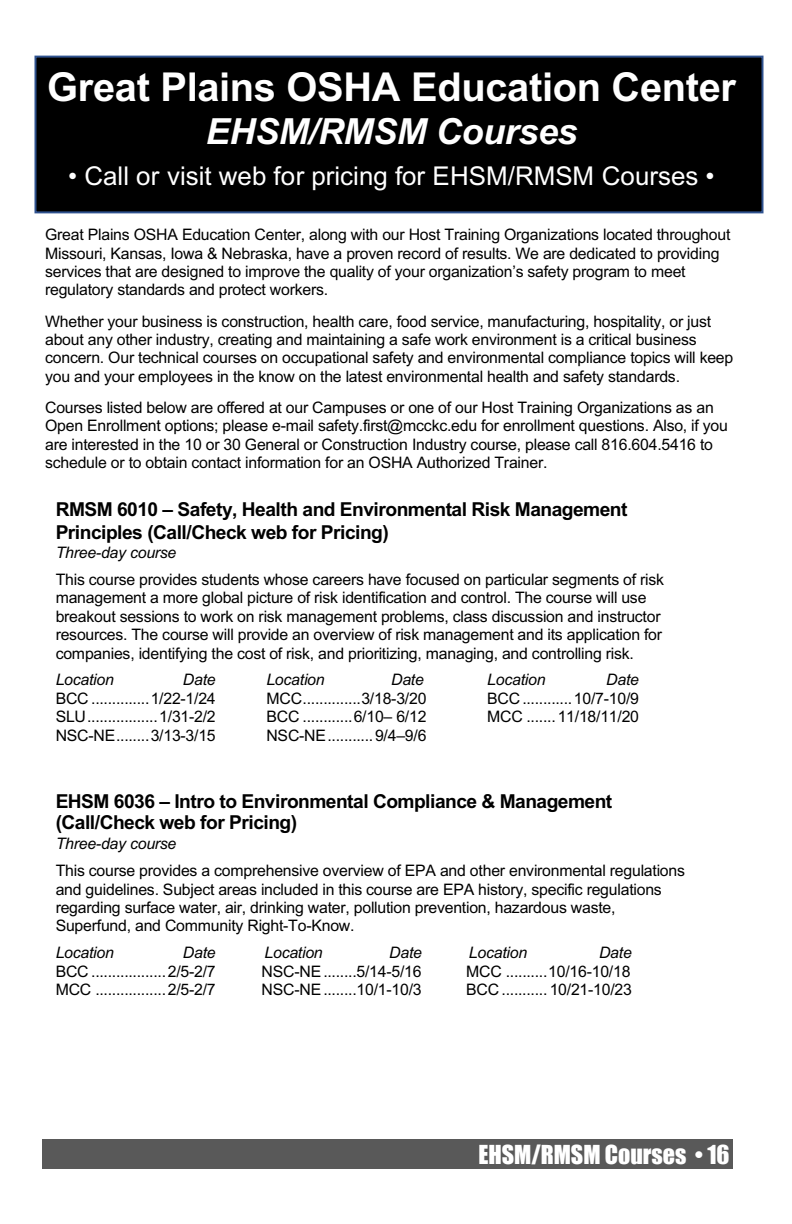
<style>
.page{position:relative;width:792px;height:1224px;background:#fff}
.page>*{position:absolute;margin:0;border:0;box-sizing:border-box;transform-origin:0 0}
.t1{font:700 39.8px "Arial";letter-spacing:-.01em;color:#fff}
.t2{font:italic 700 36px "Arial";letter-spacing:-.01em;color:#fff}
.t3{font:26px "Arial";color:#fff}
.t4{font:24px "Impact";color:#fff}
.t5{font:700 19.2px/22px "Arial";letter-spacing:-.025em;color:#000}
.t6{font:15.8px/18.4px "Arial";letter-spacing:-.015em;color:#000}
.t7{font:italic 15.8px "Arial";letter-spacing:-.015em;color:#000}
</style>
<div class="page">
<div style="left:42px;top:1140px;width:690px;height:29px;background:#595959"></div>
<div style="left:36px;top:57px;width:726px;height:155px;background:#000"></div>
<div style="left:34px;top:56px;width:730px;height:157px;border:2px solid #2f528f"></div>
<h1 class="t1" style="left:47px;top:65px;width:690px">Great Plains OSHA Education Center</h1>
<h2 class="t2" style="left:206px;top:111px;width:373px">EHSM/RMSM Courses</h2>
<h3 class="t3" style="left:68px;top:162px;width:648px">• Call or visit web for pricing for EHSM/RMSM Courses •</h3>
<p class="t6" style="left:45px;top:225px;width:687px">Great Plains OSHA Education Center, along with our Host Training Organizations located throughout Missouri, Kansas, Iowa &amp; Nebraska, have a proven record of results. We are dedicated to providing services that are designed to improve the quality of your organization’s safety program to meet regulatory standards and protect workers.</p>
<p class="t6" style="left:45px;top:312px;width:690px">Whether your business is construction, health care, food service, manufacturing, hospitality, or just about any other industry, creating and maintaining a safe work environment is a critical business concern. Our technical courses on occupational safety and environmental compliance topics will keep you and your employees in the know on the latest environmental health and safety standards.</p>
<p class="t6" style="left:45px;top:398px;width:684px">Courses listed below are offered at our Campuses or one of our Host Training Organizations as an Open Enrollment options; please e-mail safety.first@mcckc.edu for enrollment questions. Also, if you are interested in the 10 or 30 General or Construction Industry course, please call 816.604.5416 to schedule or to obtain contact information for an OSHA Authorized Trainer.</p>
<p class="t5" style="left:56px;top:499px;width:573px">RMSM 6010 – Safety, Health and Environmental Risk Management<br>Principles (Call/Check web for Pricing)</p>
<p class="t7" style="left:56px;top:543px;width:122px">Three-day course</p>
<p class="t6" style="left:56px;top:570px;width:610px">This course provides students whose careers have focused on particular segments of risk management a more global picture of risk identification and control. The course will use breakout sessions to work on risk management problems, class discussion and instructor resources. The course will provide an overview of risk management and its application for companies, identifying the cost of risk, and prioritizing, managing, and controlling risk.</p>
<p class="t7" style="left:56px;top:671px;width:60px">Location</p>
<p class="t7" style="left:183px;top:671px;width:34px">Date</p>
<p class="t7" style="left:266px;top:671px;width:60px">Location</p>
<p class="t7" style="left:391px;top:671px;width:34px">Date</p>
<p class="t7" style="left:487px;top:671px;width:60px">Location</p>
<p class="t7" style="left:606px;top:671px;width:34px">Date</p>
<p class="t6" style="left:56px;top:689px;width:162px">BCC ..............1/22-1/24</p>
<p class="t6" style="left:266px;top:689px;width:162px">MCC..............3/18-3/20</p>
<p class="t6" style="left:487px;top:689px;width:153px">BCC............10/7-10/9</p>
<p class="t6" style="left:56px;top:708px;width:162px">SLU.................1/31-2/2</p>
<p class="t6" style="left:266px;top:708px;width:162px">BCC ............6/10– 6/12</p>
<p class="t6" style="left:487px;top:708px;width:153px">MCC .......11/18/11/20</p>
<p class="t6" style="left:56px;top:726px;width:162px">NSC-NE........3/13-3/15</p>
<p class="t6" style="left:266px;top:726px;width:162px">NSC-NE...........9/4–9/6</p>
<p class="t5" style="left:56px;top:790px;width:558px">EHSM 6036 – Intro to Environmental Compliance &amp; Management (Call/Check web for Pricing)</p>
<p class="t7" style="left:56px;top:834px;width:122px">Three-day course</p>
<p class="t6" style="left:56px;top:861px;width:631px">This course provides a comprehensive overview of EPA and other environmental regulations and guidelines. Subject areas included in this course are EPA history, specific regulations regarding surface water, air, drinking water, pollution prevention, hazardous waste, Superfund, and Community Right-To-Know.</p>
<p class="t7" style="left:56px;top:944px;width:60px">Location</p>
<p class="t7" style="left:183px;top:944px;width:34px">Date</p>
<p class="t7" style="left:264px;top:944px;width:60px">Location</p>
<p class="t7" style="left:389px;top:944px;width:34px">Date</p>
<p class="t7" style="left:469px;top:944px;width:60px">Location</p>
<p class="t7" style="left:599px;top:944px;width:34px">Date</p>
<p class="t6" style="left:56px;top:962px;width:162px">BCC ..................2/5-2/7</p>
<p class="t6" style="left:262px;top:962px;width:162px">NSC-NE........5/14-5/16</p>
<p class="t6" style="left:466px;top:962px;width:166px">MCC ..........10/16-10/18</p>
<p class="t6" style="left:56px;top:980px;width:162px">MCC .................2/5-2/7</p>
<p class="t6" style="left:262px;top:980px;width:162px">NSC-NE........10/1-10/3</p>
<p class="t6" style="left:466px;top:980px;width:167px">BCC ........... 10/21-10/23</p>
<h3 class="t4" style="left:478px;top:1139px;width:253px">EHSM/RMSM Courses • 16</h3>
</div>
